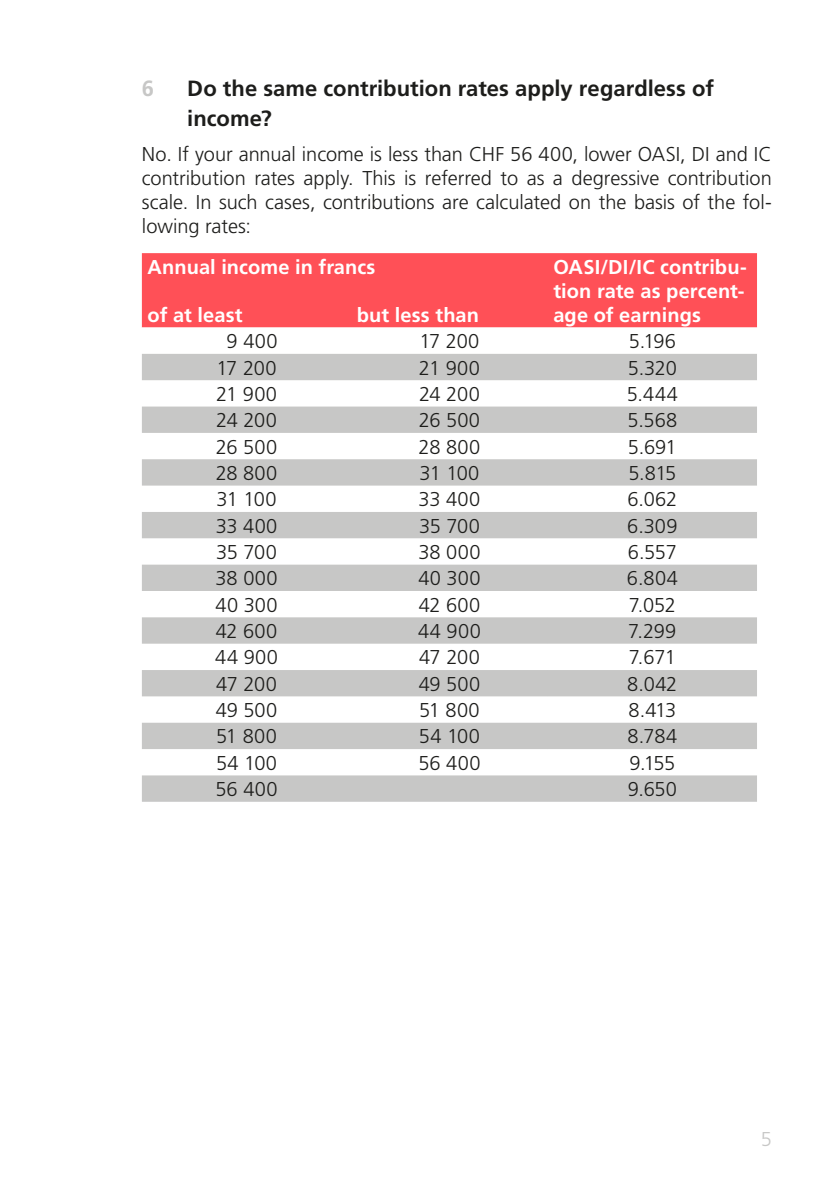
<style>
.page{position:relative;width:840px;height:1191px;background:#fff}
.page>*{position:absolute;margin:0;border:0;box-sizing:border-box;transform-origin:0 0}
.t1{font:700 22px/30px "Frutiger LT Std";color:#1d1d1b}
.t2{font:700 22px "Frutiger LT Std";color:#c7c7c6}
.Grundtext{font:300 20px/24px "Frutiger LT Std";color:#1d1d1b;text-align:justify}
.Tabellen_Text_Weiss{font:700 20px/24px "Frutiger LT Std";letter-spacing:.005em;color:#fff}
.t3{font:300 20px "Frutiger LT Std";color:#c7c7c6}
</style>
<div class="page">
<div style="left:142px;top:253px;width:614px;height:74px;background:#ff5057"></div>
<svg style="left:142px;top:354px;width:614px;height:447px;fill:#c7c7c6"></svg>
<p class="t2" style="left:142px;top:75px;width:14px">6</p>
<p class="t1" style="left:187px;top:73px;width:528px">Do the same contribution rates apply regardless of income?</p>
<p class="Grundtext" style="left:142px;top:143px;width:631px">No. If your annual income is less than CHF 56 400, lower OASI, DI and IC contribution rates apply. This is referred to as a degressive contribution scale. In such cases, contributions are calculated on the basis of the fol&shy;lowing rates:</p>
<p class="Tabellen_Text_Weiss" style="left:147px;top:255px;width:229px">Annual income in francs</p>
<p class="Tabellen_Text_Weiss" style="left:553px;top:255px;width:195px">OASI/DI/IC contribu&shy;tion rate as percent-</p>
<p class="Tabellen_Text_Weiss" style="left:147px;top:303px;width:96px">of at least</p>
<p class="Tabellen_Text_Weiss" style="left:356px;top:303px;width:124px">but less than</p>
<p class="Tabellen_Text_Weiss" style="left:553px;top:303px;width:149px">age of earnings</p>
<p class="Grundtext" style="left:226px;top:329px;width:52px">9 400</p>
<p class="Grundtext" style="left:419px;top:329px;width:61px">17 200</p>
<p class="Grundtext" style="left:628px;top:329px;width:49px">5.196</p>
<p class="Grundtext" style="left:216px;top:356px;width:61px">17 200</p>
<p class="Grundtext" style="left:418px;top:356px;width:62px">21 900</p>
<p class="Grundtext" style="left:627px;top:356px;width:50px">5.320</p>
<p class="Grundtext" style="left:216px;top:382px;width:62px">21 900</p>
<p class="Grundtext" style="left:419px;top:382px;width:62px">24 200</p>
<p class="Grundtext" style="left:626px;top:382px;width:53px">5.444</p>
<p class="Grundtext" style="left:216px;top:408px;width:62px">24 200</p>
<p class="Grundtext" style="left:418px;top:408px;width:63px">26 500</p>
<p class="Grundtext" style="left:627px;top:408px;width:51px">5.568</p>
<p class="Grundtext" style="left:216px;top:435px;width:63px">26 500</p>
<p class="Grundtext" style="left:418px;top:435px;width:63px">28 800</p>
<p class="Grundtext" style="left:627px;top:435px;width:50px">5.691</p>
<p class="Grundtext" style="left:216px;top:461px;width:63px">28 800</p>
<p class="Grundtext" style="left:419px;top:461px;width:61px">31 100</p>
<p class="Grundtext" style="left:628px;top:461px;width:49px">5.815</p>
<p class="Grundtext" style="left:216px;top:487px;width:61px">31 100</p>
<p class="Grundtext" style="left:418px;top:487px;width:63px">33 400</p>
<p class="Grundtext" style="left:627px;top:487px;width:51px">6.062</p>
<p class="Grundtext" style="left:215px;top:514px;width:63px">33 400</p>
<p class="Grundtext" style="left:419px;top:514px;width:62px">35 700</p>
<p class="Grundtext" style="left:627px;top:514px;width:52px">6.309</p>
<p class="Grundtext" style="left:216px;top:540px;width:62px">35 700</p>
<p class="Grundtext" style="left:418px;top:540px;width:64px">38 000</p>
<p class="Grundtext" style="left:627px;top:540px;width:50px">6.557</p>
<p class="Grundtext" style="left:215px;top:566px;width:64px">38 000</p>
<p class="Grundtext" style="left:418px;top:566px;width:64px">40 300</p>
<p class="Grundtext" style="left:626px;top:566px;width:52px">6.804</p>
<p class="Grundtext" style="left:215px;top:593px;width:64px">40 300</p>
<p class="Grundtext" style="left:418px;top:593px;width:63px">42 600</p>
<p class="Grundtext" style="left:628px;top:593px;width:49px">7.052</p>
<p class="Grundtext" style="left:216px;top:619px;width:63px">42 600</p>
<p class="Grundtext" style="left:418px;top:619px;width:64px">44 900</p>
<p class="Grundtext" style="left:628px;top:619px;width:50px">7.299</p>
<p class="Grundtext" style="left:215px;top:646px;width:64px">44 900</p>
<p class="Grundtext" style="left:419px;top:646px;width:62px">47 200</p>
<p class="Grundtext" style="left:628px;top:646px;width:48px">7.671</p>
<p class="Grundtext" style="left:216px;top:672px;width:62px">47 200</p>
<p class="Grundtext" style="left:418px;top:672px;width:63px">49 500</p>
<p class="Grundtext" style="left:627px;top:672px;width:52px">8.042</p>
<p class="Grundtext" style="left:216px;top:698px;width:63px">49 500</p>
<p class="Grundtext" style="left:419px;top:698px;width:62px">51 800</p>
<p class="Grundtext" style="left:628px;top:698px;width:49px">8.413</p>
<p class="Grundtext" style="left:216px;top:725px;width:62px">51 800</p>
<p class="Grundtext" style="left:418px;top:725px;width:63px">54 100</p>
<p class="Grundtext" style="left:627px;top:725px;width:51px">8.784</p>
<p class="Grundtext" style="left:216px;top:751px;width:63px">54 100</p>
<p class="Grundtext" style="left:418px;top:751px;width:64px">56 400</p>
<p class="Grundtext" style="left:629px;top:751px;width:47px">9.155</p>
<p class="Grundtext" style="left:215px;top:777px;width:64px">56 400</p>
<p class="Grundtext" style="left:627px;top:777px;width:51px">9.650</p>
<p class="t3" style="left:760px;top:1127px;width:13px">5</p>
</div>
